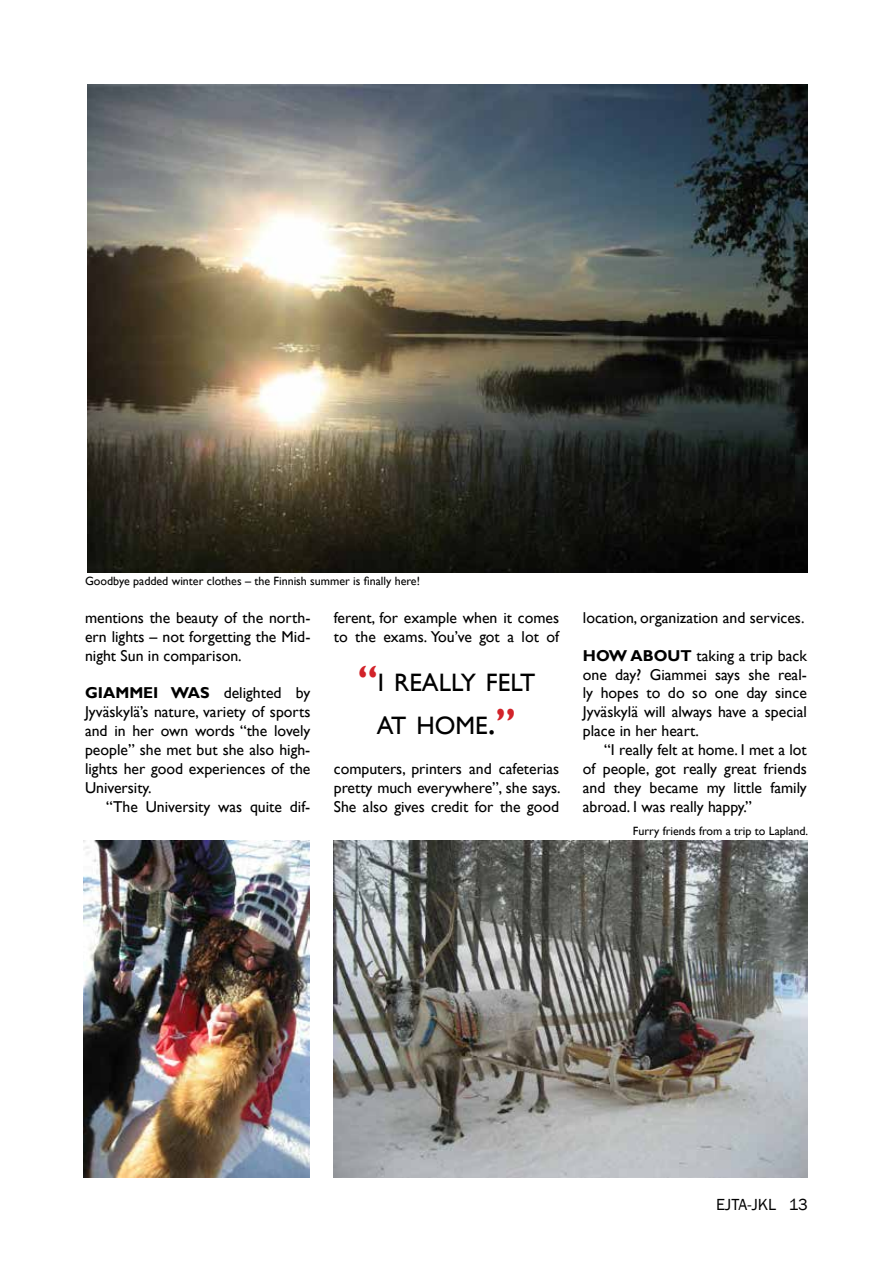
<style>
.page{position:relative;width:893px;height:1263px;background:#fff}
.page>*{position:absolute;margin:0;border:0;box-sizing:border-box;transform-origin:0 0}
.t1{font:25.2px/43.2px "Gill Sans";color:#000;text-align:center}
.t2{font:16.5px "Franklin Gothic";color:#000}
.t3{font:15.75px/18.9px "Gill Sans";color:#000;text-align:justify}
.t4{font:12px "Gill Sans";color:#000}
.s1{font-weight:700}
.s2{font-weight:700;font-size:36px;color:#d2232a}
.s3{font-size:36px}
</style>
<div class="page">
<img style="left:334px;top:840px;width:474px;height:337px">
<img style="left:87px;top:85px;width:721px;height:488px">
<img style="left:84px;top:840px;width:225px;height:337px">
<p class="t4" style="left:85px;top:574px;width:336px">Goodbye padded winter clothes – the Finnish summer is finally here!</p>
<p class="t3" style="left:85px;top:608px;width:227px">mentions the beauty of the north&shy;ern lights – not forgetting the Mid&shy;night Sun in comparison.</p>
<p class="t3" style="left:85px;top:684px;width:227px"><span class="s1">GIAMMEI WAS</span> delighted by Jyväskylä’s nature, variety of sports and in her own words “the lovely people” she met but she also high&shy;lights her good experiences of the University.</p>
<p class="t3" style="left:106px;top:797px;width:206px">“The University was quite dif-</p>
<p class="t3" style="left:334px;top:608px;width:227px">ferent, for example when it comes to the exams. You’ve got a lot of</p>
<h1 class="t1" style="left:358px;top:661px;width:179px"><span class="s2">“</span>I REALLY FELT<br>AT HOME<span class="s3">.</span><span class="s2">”</span></h1>
<p class="t3" style="left:334px;top:760px;width:228px">computers, printers and cafeterias pretty much everywhere”, she says.<br>She also gives credit for the good</p>
<p class="t3" style="left:583px;top:608px;width:223px">location, organization and services.</p>
<p class="t3" style="left:583px;top:646px;width:225px"><span class="s1">HOW ABOUT</span> taking a trip back one day? Giammei says she real&shy;ly hopes to do so one day since Jyväskylä will always have a special place in her heart.</p>
<p class="t3" style="left:583px;top:741px;width:225px;text-indent:21px">“I really felt at home. I met a lot of people, got really great friends and they became my little family abroad. I was really happy.”</p>
<p class="t4" style="left:633px;top:824px;width:177px">Furry friends from a trip to Lapland.</p>
<p class="t2" style="left:716px;top:1194px;width:93px">EJTA-JKL 13</p>
</div>
